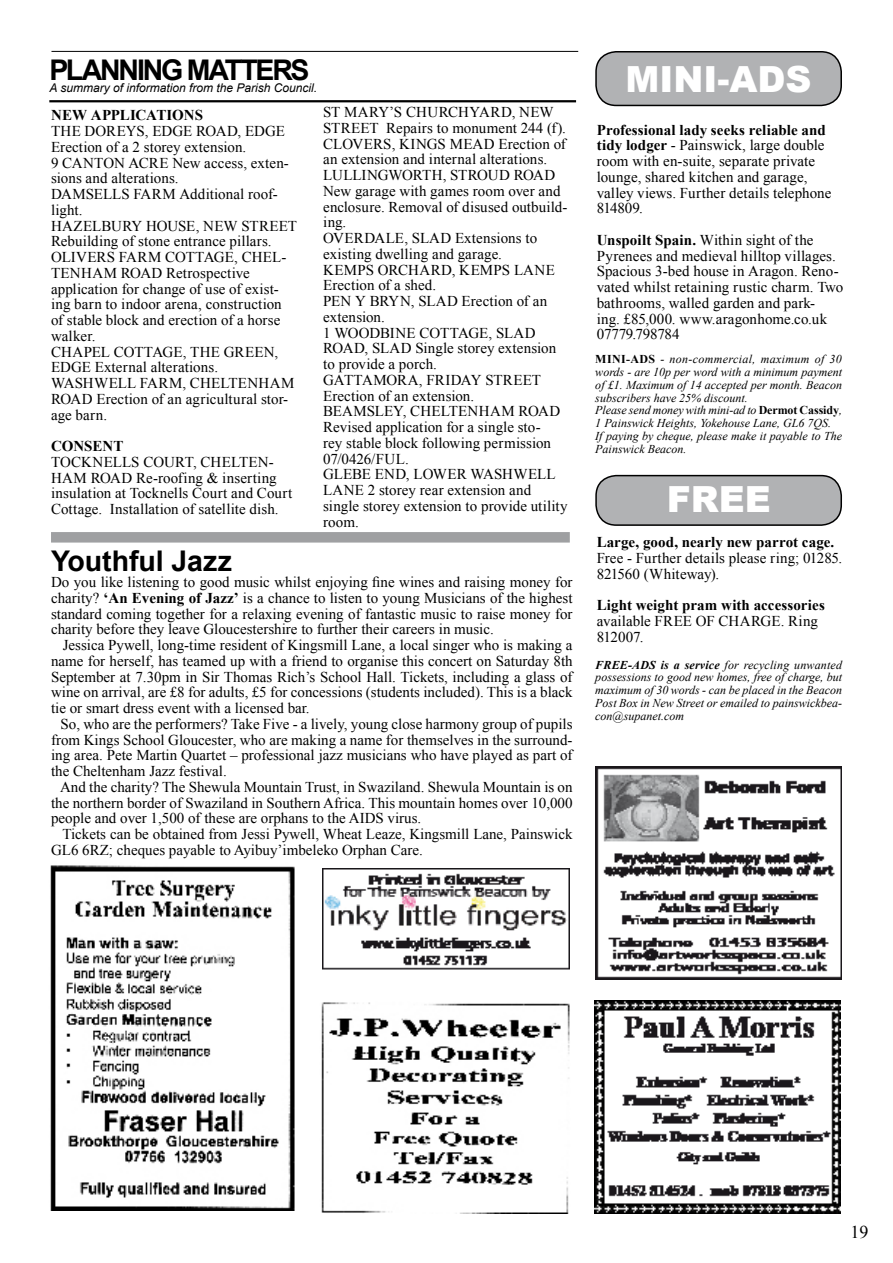
<style>
.page{position:relative;width:893px;height:1263px;background:#fff}
.page>*{position:absolute;margin:0;border:0;box-sizing:border-box;transform-origin:0 0}
.t1{font:900 36px "Arial";color:#fff}
.t2{font:700 28.5px "Arial";letter-spacing:-.07em;color:#000}
.t3{font:700 28.5px "Arial";letter-spacing:-.005em;color:#000}
.t4{font:18px "Times New Roman";color:#000}
.t5{font:15px/15.8px "Times New Roman";color:#000}
.t6{font:700 15px "Times New Roman";letter-spacing:.005em;color:#000}
.t7{font:italic 12px/12.8px "Times New Roman";color:#000}
.t8{font:italic 12px "Arial";color:#000}
.s1{font-weight:700}
.s2{font-weight:700;font-style:normal}
</style>
<div class="page">
<img style="left:321px;top:1002px;width:249px;height:212px">
<div style="left:596px;top:52px;width:245px;height:53px;background:#b1b2b4;border-radius:20px"></div>
<div style="left:595px;top:51px;width:247px;height:55px;border:2px solid #000;border-radius:20px"></div>
<hr style="left:49px;top:100px;width:527px;height:2px;background:#000">
<hr style="left:51px;top:51px;width:527px;height:1px;background:#000">
<img style="left:594px;top:1000px;width:247px;height:213px">
<div style="left:596px;top:476px;width:245px;height:49px;background:#b1b2b4;border-radius:20px"></div>
<div style="left:595px;top:475px;width:247px;height:51px;border:2px solid #000;border-radius:20px"></div>
<img style="left:595px;top:766px;width:247px;height:213px">
<img style="left:50px;top:865px;width:245px;height:345px">
<div style="left:51px;top:532px;width:519px;height:11px;background:#9fa0a2"></div>
<img style="left:322px;top:868px;width:247px;height:102px">
<h2 class="t2" style="left:50px;top:51px;width:261px">PLANNING MATTERS</h2>
<p class="t8" style="left:50px;top:80px;width:269px">A summary of information from the Parish Council.</p>
<p class="t6" style="left:51px;top:105px;width:153px">NEW APPLICATIONS</p>
<p class="t5" style="left:51px;top:123px;width:247px">THE DOREYS, EDGE ROAD, EDGE<br>Erection of a 2 storey extension.<br>9 CANTON ACRE New access, exten&shy;sions and alterations.<br>DAMSELLS FARM Additional roof&shy;light.<br>HAZELBURY HOUSE, NEW STREET<br>Rebuilding of stone entrance pillars.<br>OLIVERS FARM COTTAGE, CHEL-<br>TENHAM ROAD Retrospective application for change of use of exist&shy;ing barn to indoor arena, construction of stable block and erection of a horse walker.<br>CHAPEL COTTAGE, THE GREEN,<br>EDGE External alterations.<br>WASHWELL FARM, CHELTENHAM<br>ROAD Erection of an agricultural stor&shy;age barn.</p>
<p class="t6" style="left:51px;top:436px;width:74px">CONSENT</p>
<p class="t5" style="left:51px;top:454px;width:243px">TOCKNELLS COURT, CHELTEN-HAM ROAD Re-roofing &amp; inserting insulation at Tocknells Court and Court Cottage. Installation of satellite dish.</p>
<p class="t5" style="left:323px;top:104px;width:246px">ST MARY’S CHURCHYARD, NEW<br>STREET Repairs to monument 244 (f).<br>CLOVERS, KINGS MEAD Erection of an extension and internal alterations.<br>LULLINGWORTH, STROUD ROAD<br>New garage with games room over and enclosure. Removal of disused outbuild&shy;ing.<br>OVERDALE, SLAD Extensions to existing dwelling and garage.<br>KEMPS ORCHARD, KEMPS LANE<br>Erection of a shed.<br>PEN Y BRYN, SLAD Erection of an extension.<br>1 WOODBINE COTTAGE, SLAD<br>ROAD, SLAD Single storey extension to provide a porch.<br>GATTAMORA, FRIDAY STREET<br>Erection of an extension.<br>BEAMSLEY, CHELTENHAM ROAD<br>Revised application for a single sto-<br>rey stable block following permission<br>07/0426/FUL.<br>GLEBE END, LOWER WASHWELL<br>LANE 2 storey rear extension and single storey extension to provide utility room.</p>
<h2 class="t3" style="left:51px;top:543px;width:183px">Youthful Jazz</h2>
<p class="t5" style="left:51px;top:574px;width:523px;text-align:justify">Do you like listening to good music whilst enjoying fine wines and raising money for charity? <span class="s1">‘An Evening of Jazz’</span> is a chance to listen to young Musicians of the highest standard coming together for a relaxing evening of fantastic music to raise money for charity before they leave Gloucestershire to further their careers in music.</p>
<p class="t5" style="left:51px;top:637px;width:523px;text-align:justify;text-indent:12px">Jessica Pywell, long-time resident of Kingsmill Lane, a local singer who is making a name for herself, has teamed up with a friend to organise this concert on Saturday 8th September at 7.30pm in Sir Thomas Rich’s School Hall. Tickets, including a glass of wine on arrival, are £8 for adults, £5 for concessions (students included). This is a black tie or smart dress event with a licensed bar.</p>
<p class="t5" style="left:51px;top:716px;width:523px;text-align:justify;text-indent:10px">So, who are the performers? Take Five - a lively, young close harmony group of pupils from Kings School Gloucester, who are making a name for themselves in the surround&shy;ing area. Pete Martin Quartet – professional jazz musicians who have played as part of the Cheltenham Jazz festival.</p>
<p class="t5" style="left:51px;top:779px;width:523px;text-align:justify;text-indent:9px">And the charity? The Shewula Mountain Trust, in Swaziland. Shewula Mountain is on the northern border of Swaziland in Southern Africa. This mountain homes over 1 0,000 people and over 1 ,500 of these are orphans to the AIDS virus.</p>
<p class="t5" style="left:51px;top:826px;width:523px;text-indent:11px">Tickets can be obtained from Jessi Pywell, Wheat Leaze, Kingsmill Lane, Painswick<br>GL6 6RZ; cheques payable to Ayibuy’imbeleko Orphan Care.</p>
<h1 class="t1" style="left:626px;top:53px;width:187px">MINI-ADS</h1>
<p class="t5" style="left:597px;top:121px;width:236px"><span class="s1">Professional lady seeks reliable and tidy lodger</span> - Painswick, large double room with en-suite, separate private lounge, shared kitchen and garage, valley views. Further details telephone 814809.</p>
<p class="t5" style="left:597px;top:232px;width:248px"><span class="s1">Unspoilt Spain.</span> Within sight of the Pyrenees and medieval hilltop villages.<br>Spacious 3-bed house in Aragon. Reno&shy;vated whilst retaining rustic charm. Two bathrooms, walled garden and park-<br>ing. £85,000. www.aragonhome.co.uk 07779.798784</p>
<p class="t7" style="left:595px;top:353px;width:248px"><span class="s2">MINI-ADS</span> - non-commercial, maximum of 30 words - are 10p per word with a minimum payment of £1. Maximum of 14 accepted per month. Beacon subscribers have 25% discount.<br>Please send money with mini-ad to <span class="s2">Dermot Cassidy</span>, 1 Painswick Heights, Yokehouse Lane, GL6 7QS.<br>If paying by cheque, please make it payable to The Painswick Beacon.</p>
<h1 class="t1" style="left:667px;top:473px;width:106px">FREE</h1>
<p class="t6" style="left:597px;top:532px;width:239px">Large, good, nearly new parrot cage.</p>
<p class="t5" style="left:597px;top:550px;width:247px">Free - Further details please ring; 012 85.<br>821 560 (Whiteway).</p>
<p class="t6" style="left:597px;top:595px;width:230px">Light weight pram with accessories</p>
<p class="t5" style="left:597px;top:613px;width:223px">available FREE OF CHARGE. Ring<br>812007.</p>
<p class="t7" style="left:595px;top:658px;width:248px;text-align:justify"><span class="s1">FREE-ADS is a service</span> for recycling unwanted possessions to good new homes, free of charge, but maximum of 30 words - can be placed in the Beacon Post Box in New Street or emailed to painswickbea&shy;con@supanet.com</p>
<p class="t4" style="left:850px;top:1219px;width:19px">19</p>
</div>
